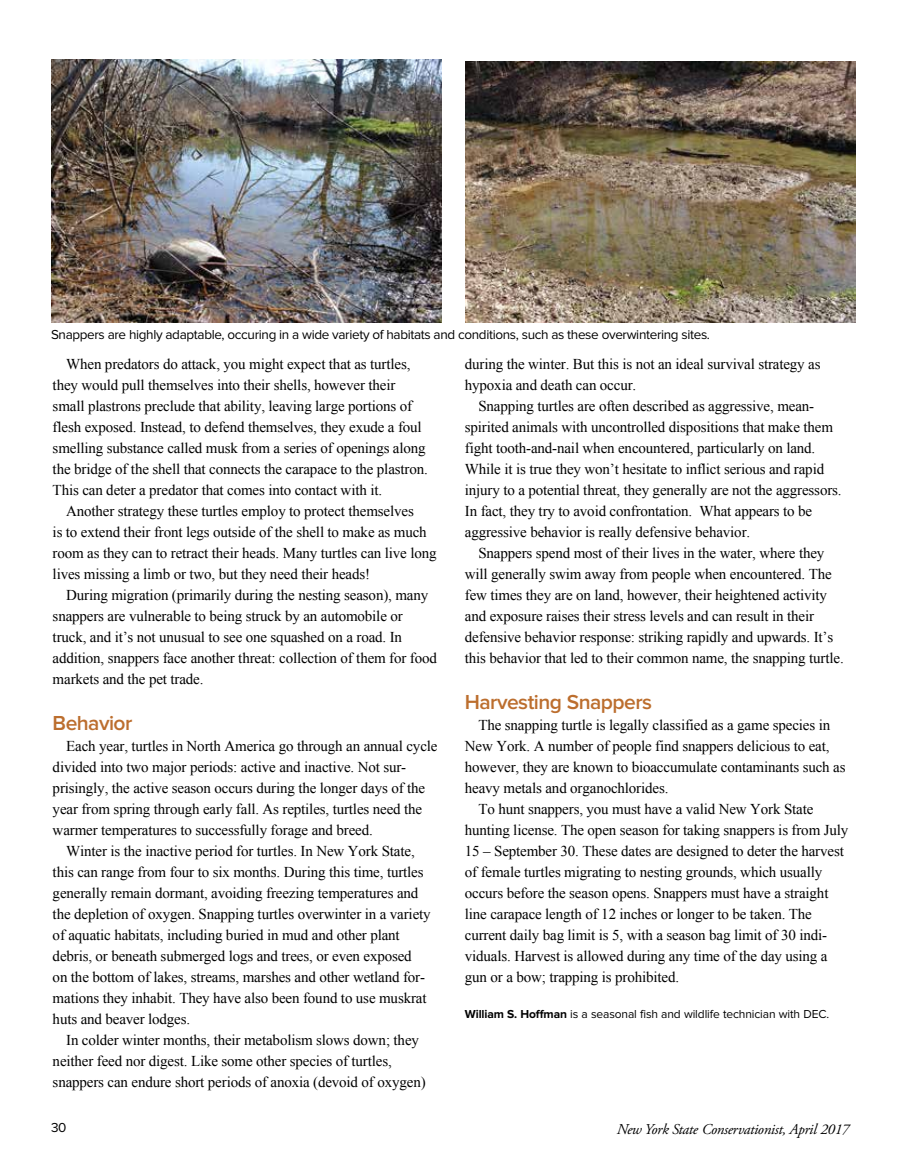
<style>
.page{position:relative;width:905px;height:1175px;background:#fff}
.page>*{position:absolute;margin:0;border:0;box-sizing:border-box;transform-origin:0 0}
.t1{font:600 21px "Proxima Nova";letter-spacing:-.025em;color:#bc6e2e}
.t2{font:15px/21px "Times New Roman";letter-spacing:-.01em;color:#000}
.t3{font:italic 15px "Adobe Garamond Pro";letter-spacing:-.02em;color:#000}
.t4{font:13.5px "Proxima Nova";letter-spacing:-.025em;color:#000}
.t5{font:12px "Proxima Nova";letter-spacing:-.01em;color:#000}
.s1{font-weight:700}
</style>
<div class="page">
<hr style="left:904px;top:0;width:1px;height:1174px;background:#bc6e2e">
<img style="left:51px;top:60px;width:390px;height:262px">
<img style="left:465px;top:61px;width:390px;height:262px">
<p class="t4" style="left:51px;top:326px;width:660px">Snappers are highly adaptable, occuring in a wide variety of habitats and conditions, such as these overwintering sites.</p>
<p class="t2" style="left:53px;top:353px;width:377px;text-indent:14px">When predators do attack, you might expect that as turtles, they would pull themselves into their shells, however their small plastrons preclude that ability, leaving large portions of flesh exposed. Instead, to defend themselves, they exude a foul smelling substance called musk from a series of openings along the bridge of the shell that connects the carapace to the plastron.<br>This can deter a predator that comes into contact with it.</p>
<p class="t2" style="left:53px;top:500px;width:385px;text-indent:14px">Another strategy these turtles employ to protect themselves<br>is to extend their front legs outside of the shell to make as much room as they can to retract their heads. Many turtles can live long lives missing a limb or two, but they need their heads!</p>
<p class="t2" style="left:53px;top:584px;width:386px;text-indent:14px">During migration (primarily during the nesting season), many snappers are vulnerable to being struck by an automobile or truck, and it’s not unusual to see one squashed on a road. In addition, snappers face another threat: collection of them for food markets and the pet trade.</p>
<h1 class="t1" style="left:53px;top:711px;width:81px">Behavior</h1>
<p class="t2" style="left:66px;top:735px;width:373px">Each year, turtles in North America go through an annual cycle</p>
<p class="t2" style="left:53px;top:756px;width:355px">divided into two major periods: active and inactive. Not sur-</p>
<p class="t2" style="left:53px;top:777px;width:374px">prisingly, the active season occurs during the longer days of the</p>
<p class="t2" style="left:53px;top:798px;width:371px">year from spring through early fall. As reptiles, turtles need the</p>
<p class="t2" style="left:53px;top:819px;width:322px">warmer temperatures to successfully forage and breed.</p>
<p class="t2" style="left:66px;top:840px;width:350px">Winter is the inactive period for turtles. In New York State,</p>
<p class="t2" style="left:53px;top:861px;width:372px">this can range from four to six months. During this time, turtles</p>
<p class="t2" style="left:53px;top:882px;width:367px">generally remain dormant, avoiding freezing temperatures and</p>
<p class="t2" style="left:53px;top:903px;width:379px">the depletion of oxygen. Snapping turtles overwinter in a variety</p>
<p class="t2" style="left:53px;top:924px;width:348px">of aquatic habitats, including buried in mud and other plant</p>
<p class="t2" style="left:53px;top:945px;width:360px">debris, or beneath submerged logs and trees, or even exposed</p>
<p class="t2" style="left:53px;top:966px;width:374px">on the bottom of lakes, streams, marshes and other wetland for-</p>
<p class="t2" style="left:53px;top:987px;width:375px">mations they inhabit. They have also been found to use muskrat</p>
<p class="t2" style="left:53px;top:1008px;width:139px">huts and beaver lodges.</p>
<p class="t2" style="left:66px;top:1029px;width:354px">In colder winter months, their metabolism slows down; they</p>
<p class="t2" style="left:53px;top:1050px;width:340px">neither feed nor digest. Like some other species of turtles,</p>
<p class="t2" style="left:53px;top:1071px;width:374px">snappers can endure short periods of anoxia (devoid of oxygen)</p>
<p class="t4" style="left:51px;top:1119px;width:17px">30</p>
<p class="t2" style="left:465px;top:353px;width:357px">during the winter. But this is not an ideal survival strategy as hypoxia and death can occur.</p>
<p class="t2" style="left:465px;top:395px;width:378px;text-indent:14px">Snapping turtles are often described as aggressive, mean&shy;spirited animals with uncontrolled dispositions that make them fight tooth-and-nail when encountered, particularly on land.<br>While it is true they won’t hesitate to inflict serious and rapid injury to a potential threat, they generally are not the aggressors.<br>In fact, they try to avoid confrontation. What appears to be aggressive behavior is really defensive behavior.</p>
<p class="t2" style="left:465px;top:542px;width:380px;text-indent:14px">Snappers spend most of their lives in the water, where they will generally swim away from people when encountered. The few times they are on land, however, their heightened activity and exposure raises their stress levels and can result in their defensive behavior response: striking rapidly and upwards. It’s this behavior that led to their common name, the snapping turtle.</p>
<h1 class="t1" style="left:465px;top:690px;width:189px">Harvesting Snappers</h1>
<p class="t2" style="left:478px;top:714px;width:353px">The snapping turtle is legally classified as a game species in</p>
<p class="t2" style="left:465px;top:735px;width:366px">New York. A number of people find snappers delicious to eat,</p>
<p class="t2" style="left:465px;top:756px;width:382px">however, they are known to bioaccumulate contaminants such as</p>
<p class="t2" style="left:465px;top:777px;width:205px">heavy metals and organochlorides.</p>
<p class="t2" style="left:478px;top:798px;width:336px">To hunt snappers, you must have a valid New York State</p>
<p class="t2" style="left:465px;top:819px;width:385px">hunting license. The open season for taking snappers is from July</p>
<p class="t2" style="left:465px;top:840px;width:380px">15 – September 30. These dates are designed to deter the harvest</p>
<p class="t2" style="left:465px;top:861px;width:359px">of female turtles migrating to nesting grounds, which usually</p>
<p class="t2" style="left:465px;top:882px;width:365px">occurs before the season opens. Snappers must have a straight</p>
<p class="t2" style="left:465px;top:903px;width:348px">line carapace length of 12 inches or longer to be taken. The</p>
<p class="t2" style="left:465px;top:924px;width:364px">current daily bag limit is 5, with a season bag limit of 30 indi-</p>
<p class="t2" style="left:465px;top:945px;width:364px">viduals. Harvest is allowed during any time of the day using a</p>
<p class="t2" style="left:465px;top:966px;width:216px">gun or a bow; trapping is prohibited.</p>
<p class="t5" style="left:465px;top:1007px;width:366px"><span class="s1">William S. Hoffman</span> is a seasonal fish and wildlife technician with DEC.</p>
<p class="t3" style="left:616px;top:1119px;width:234px">New York State Conservationist, April 2017</p>
</div>
